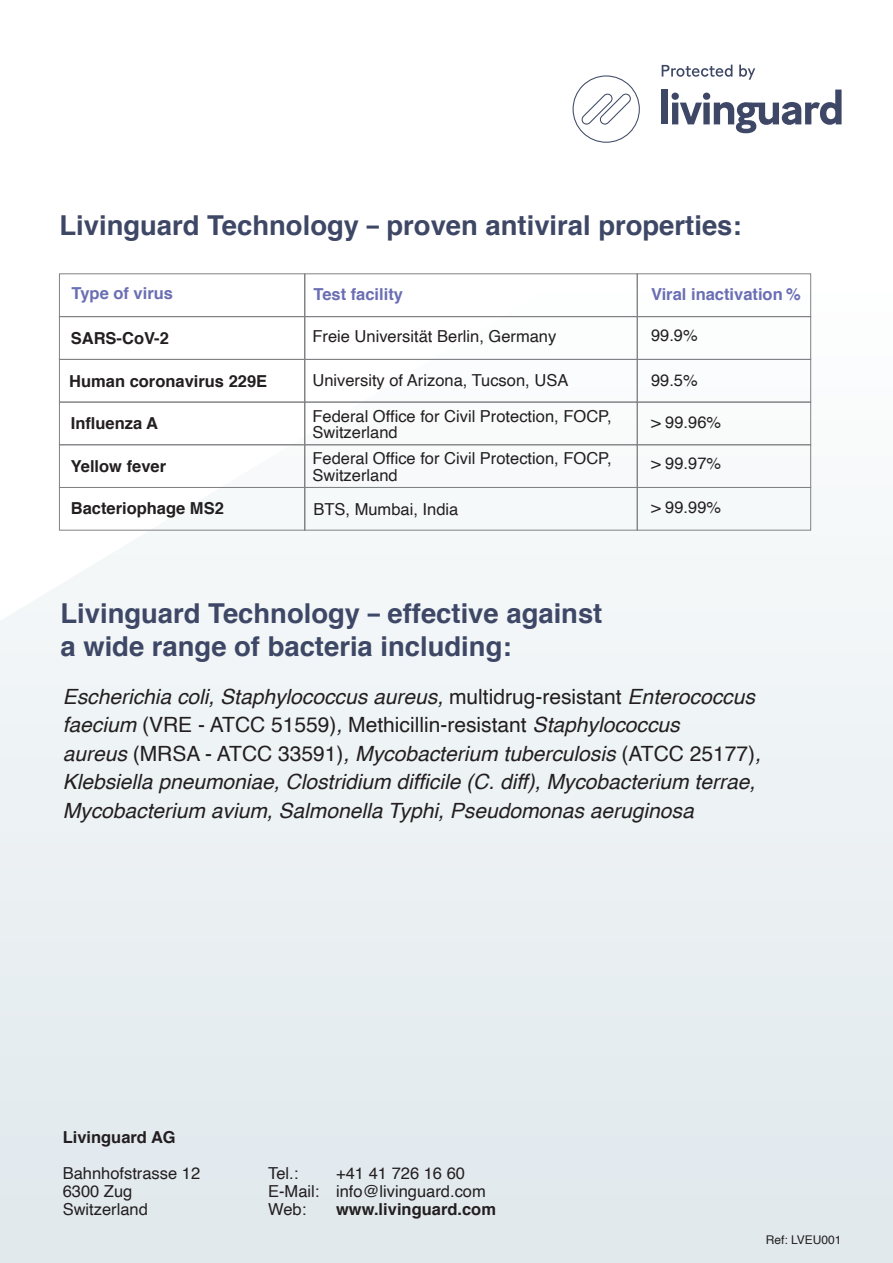
<style>
.page{position:relative;width:893px;height:1263px;background:#eaeff2}
.page>*{position:absolute;margin:0;border:0;box-sizing:border-box;transform-origin:0 0}
.t1{font:700 27.45px/32.8px "Helvetica";color:#3e4866}
.t2{font:italic 21px/28.5px "Helvetica";color:#231f20}
.t3{font:16.5px/18px "Helvetica";color:#231f20}
.t4{font:700 16.5px "Helvetica";color:#231f20}
.t5{font:700 16.5px "Helvetica";color:#6a6eb3}
.t6{font:12px "Helvetica";color:#231f20}
.s1{font-style:normal}
</style>
<div class="page">
<svg style="left:0;top:0;width:893px;height:621px;fill:#fff"></svg>
<svg style="left:573px;top:75px;width:67px;height:68px;background:#edeef1"></svg>
<div style="left:662px;top:90px;width:6px;height:34px;background:#3e4866"></div>
<svg style="left:671px;top:90px;width:171px;height:43px;background:#bbbec9"></svg>
<svg style="left:662px;top:65px;width:70px;height:12px"></svg>
<svg style="left:739px;top:65px;width:16px;height:15px"></svg>
<div style="left:637px;top:316px;width:174px;height:44px;border:1px solid #808285"></div>
<div style="left:59px;top:359px;width:246px;height:43px;border:1px solid #808285"></div>
<div style="left:304px;top:359px;width:334px;height:43px;border:1px solid #808285"></div>
<div style="left:637px;top:359px;width:174px;height:43px;border:1px solid #808285"></div>
<div style="left:59px;top:402px;width:246px;height:43px;border:1px solid #808285"></div>
<div style="left:304px;top:402px;width:334px;height:43px;border:1px solid #808285"></div>
<div style="left:637px;top:402px;width:174px;height:43px;border:1px solid #808285"></div>
<div style="left:59px;top:444px;width:246px;height:44px;border:1px solid #808285"></div>
<div style="left:304px;top:444px;width:334px;height:44px;border:1px solid #808285"></div>
<div style="left:637px;top:444px;width:174px;height:44px;border:1px solid #808285"></div>
<div style="left:59px;top:487px;width:246px;height:44px;border:1px solid #808285"></div>
<div style="left:304px;top:487px;width:334px;height:44px;border:1px solid #808285"></div>
<div style="left:637px;top:487px;width:174px;height:44px;border:1px solid #808285"></div>
<div style="left:59px;top:316px;width:246px;height:44px;border:1px solid #808285"></div>
<div style="left:305px;top:273px;width:333px;height:44px;border:1px solid #808285"></div>
<div style="left:637px;top:273px;width:174px;height:44px;border:1px solid #808285"></div>
<div style="left:59px;top:273px;width:246px;height:44px;border:1px solid #808285"></div>
<h1 class="t1" style="left:59px;top:209px;width:684px">Livinguard Technology – proven antiviral properties:</h1>
<p class="t5" style="left:72px;top:280px;width:103px">Type of virus</p>
<p class="t5" style="left:313px;top:280px;width:91px">Test facility</p>
<p class="t5" style="left:651px;top:280px;width:151px">Viral inactivation %</p>
<p class="t4" style="left:71px;top:325px;width:100px">SARS-CoV-2</p>
<p class="t4" style="left:69px;top:368px;width:200px">Human coronavirus 229E</p>
<p class="t4" style="left:71px;top:409px;width:89px">Influenza A</p>
<p class="t4" style="left:71px;top:453px;width:97px">Yellow fever</p>
<p class="t4" style="left:71px;top:494px;width:155px">Bacteriophage MS2</p>
<p class="t3" style="left:312px;top:328px;width:245px">Freie Universität Berlin, Germany</p>
<p class="t3" style="left:312px;top:363px;width:301px;line-height:35.7px">University of Arizona, Tucson, USA<br>Federal Office for Civil Protection, FOCP,</p>
<p class="t3" style="left:312px;top:424px;width:87px">Switzerland</p>
<p class="t3" style="left:312px;top:450px;width:301px;line-height:16.5px">Federal Office for Civil Protection, FOCP,<br>Switzerland</p>
<p class="t3" style="left:313px;top:501px;width:146px">BTS, Mumbai, India</p>
<h1 class="t1" style="left:60px;top:597px;width:543px">Livinguard Technology – effective against a wide range of bacteria including:</h1>
<p class="t3" style="left:651px;top:327px;width:48px">99.9%</p>
<p class="t3" style="left:651px;top:372px;width:48px">99.5%</p>
<p class="t3" style="left:651px;top:414px;width:72px">&gt; 99.96%</p>
<p class="t3" style="left:651px;top:455px;width:72px">&gt; 99.97%</p>
<p class="t3" style="left:651px;top:499px;width:72px">&gt; 99.99%</p>
<p class="t2" style="left:63px;top:682px;width:700px">Escherichia coli, Staphylococcus aureus, <span class="s1">multidrug-resistant</span> Enterococcus faecium <span class="s1">(VRE - ATCC 51559)</span>, <span class="s1">Methicillin-resistant</span> Staphylococcus<br>aureus <span class="s1">(MRSA - ATCC 33591)</span>, Mycobacterium tuberculosis <span class="s1">(ATCC 25177)</span>, Klebsiella pneumoniae, Clostridium difficile (C. diff), Mycobacterium terrae, Mycobacterium avium, Salmonella Typhi, Pseudomonas aeruginosa</p>
<p class="t4" style="left:63px;top:1124px;width:115px">Livinguard AG</p>
<p class="t3" style="left:63px;top:1165px;width:139px">Bahnhofstrasse 12<br>6300 Zug<br>Switzerland</p>
<p class="t3" style="left:268px;top:1165px;width:32px">Tel.:</p>
<p class="t3" style="left:268px;top:1165px;width:219px;text-indent:68px">+41 41 726 16 60<br>E-Mail: info@livinguard.com<br>Web:</p>
<p class="t4" style="left:336px;top:1196px;width:161px">www.livinguard.com</p>
<p class="t6" style="left:766px;top:1230px;width:77px">Ref: LVEU001</p>
</div>
